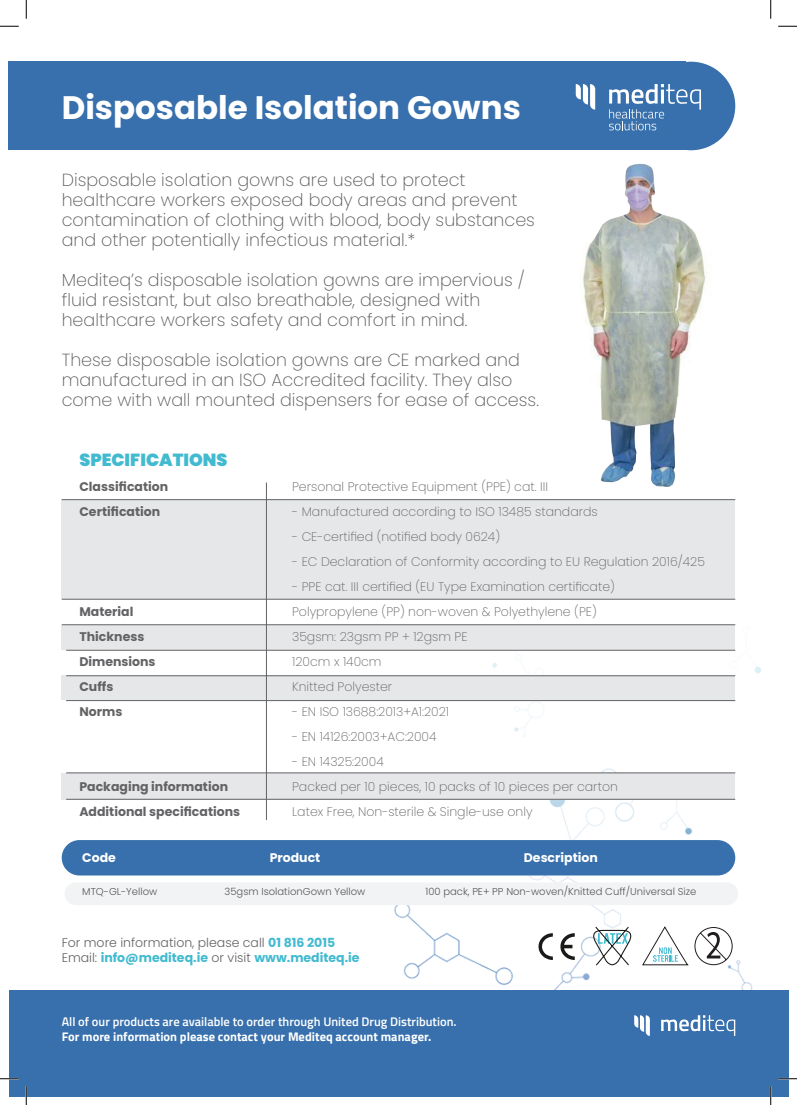
<style>
.page{position:relative;width:797px;height:1105px;background:#fff}
.page>*{position:absolute;margin:0;border:0;box-sizing:border-box;transform-origin:0 0}
.t1{font:700 32.5px "Poppins";color:#fff}
.t2{font:200 17.5px/20px "Poppins";color:#57585a}
.t3{font:900 17.5px "Poppins";color:#42bad0}
.t4{font:200 12.5px "Poppins";color:#636366}
.t5{font:700 12.5px "Poppins";color:#636366}
.t6{font:300 12.5px/15px "Poppins";color:#636366}
.t7{font:600 12.5px "Titillium Web";color:#fff}
.t8{font:700 12.5px "Titillium Web";color:#fff}
.t9{font:700 12.5px "Poppins";color:#fff}
.t10{font:300 10px "Poppins";color:#57585a}
.s1{font-weight:700;color:#42bad0}
</style>
<div class="page">
<img style="left:372px;top:624px;width:389px;height:366px">
<div style="left:62px;top:500px;width:673px;height:99px;background:#e6e7e9"></div>
<div style="left:62px;top:625px;width:673px;height:25px;background:#e6e7e9"></div>
<div style="left:62px;top:675px;width:673px;height:25px;background:#e6e7e9"></div>
<div style="left:62px;top:773px;width:673px;height:26px;background:#e6e7e9"></div>
<div style="left:62px;top:840px;width:673px;height:35px;background:#3770ad;border-radius:18px"></div>
<div style="left:9px;top:62px;width:676px;height:88px;background:#3770ad"></div>
<div style="left:646px;top:62px;width:89px;height:88px;background:#3770ad;border-radius:50%"></div>
<svg style="left:575px;top:84px;width:20px;height:26px"></svg>
<svg style="left:609px;top:84px;width:92px;height:46px"></svg>
<div style="left:65px;top:882px;width:673px;height:23px;background:#f2f3f4;border-radius:11px"></div>
<div style="left:9px;top:990px;width:779px;height:106px;background:#3770ad"></div>
<svg style="left:634px;top:1015px;width:16px;height:21px"></svg>
<svg style="left:661px;top:1015px;width:74px;height:21px"></svg>
<svg style="left:560px;top:933px;width:14px;height:27px"></svg>
<svg style="left:538px;top:933px;width:15px;height:27px"></svg>
<svg style="left:641px;top:926px;width:47px;height:39px"></svg>
<svg style="left:589px;top:926px;width:46px;height:39px"></svg>
<svg style="left:694px;top:926px;width:38px;height:39px"></svg>
<hr style="left:62px;top:499px;width:673px;height:1px;background:#636366">
<hr style="left:62px;top:599px;width:673px;height:1px;background:#636366">
<hr style="left:62px;top:624px;width:673px;height:1px;background:#636366">
<hr style="left:66px;top:650px;width:669px;height:1px;background:#636366">
<hr style="left:66px;top:675px;width:669px;height:1px;background:#636366">
<hr style="left:66px;top:700px;width:669px;height:1px;background:#636366">
<hr style="left:66px;top:772px;width:669px;height:1px;background:#636366">
<hr style="left:66px;top:799px;width:669px;height:1px;background:#636366">
<img style="left:582px;top:163px;width:124px;height:324px">
<hr style="left:266px;top:482px;width:1px;height:338px;background:#636366">
<svg style="left:0;top:25px;width:19px;height:2px"></svg>
<svg style="left:778px;top:25px;width:19px;height:2px"></svg>
<svg style="left:0;top:1078px;width:19px;height:1px"></svg>
<svg style="left:778px;top:1078px;width:19px;height:1px"></svg>
<svg style="left:25px;top:0;width:2px;height:19px"></svg>
<svg style="left:25px;top:1086px;width:2px;height:19px"></svg>
<svg style="left:770px;top:0;width:1px;height:19px"></svg>
<svg style="left:770px;top:1086px;width:1px;height:19px"></svg>
<h1 class="t1" style="left:62px;top:89px;width:460px">Disposable Isolation Gowns</h1>
<h2 class="t2" style="left:62px;top:170px;width:475px">Disposable isolation gowns are used to protect healthcare workers exposed body areas and prevent contamination of clothing with blood, body substances and other potentially infectious material.*</h2>
<h2 class="t2" style="left:62px;top:270px;width:464px">Mediteq’s disposable isolation gowns are impervious / fluid resistant, but also breathable, designed with healthcare workers safety and comfort in mind.</h2>
<h2 class="t2" style="left:62px;top:350px;width:478px">These disposable isolation gowns are CE marked and manufactured in an ISO Accredited facility. They also come with wall mounted dispensers for ease of access.</h2>
<h2 class="t3" style="left:79px;top:450px;width:150px">SPECIFICATIONS</h2>
<p class="t5" style="left:79px;top:480px;width:90px">Classification</p>
<p class="t4" style="left:292px;top:480px;width:257px">Personal Protective Equipment (PPE) cat. III</p>
<p class="t5" style="left:79px;top:505px;width:82px">Certification</p>
<p class="t4" style="left:292px;top:505px;width:307px">- Manufactured according to ISO 13485 standards</p>
<p class="t4" style="left:292px;top:530px;width:209px">- CE-certified (notified body 0624)</p>
<p class="t4" style="left:292px;top:555px;width:414px">- EC Declaration of Conformity according to EU Regulation 2016/425</p>
<p class="t4" style="left:292px;top:580px;width:324px">- PPE cat. III certified (EU Type Examination certificate)</p>
<p class="t5" style="left:79px;top:605px;width:55px">Material</p>
<p class="t4" style="left:292px;top:605px;width:306px">Polypropylene (PP) non-woven &amp; Polyethylene (PE)</p>
<p class="t5" style="left:79px;top:630px;width:66px">Thickness</p>
<p class="t4" style="left:292px;top:630px;width:177px">35gsm: 23gsm PP + 12gsm PE</p>
<p class="t5" style="left:79px;top:655px;width:78px">Dimensions</p>
<p class="t4" style="left:292px;top:655px;width:91px">120cm x 140cm</p>
<p class="t5" style="left:79px;top:680px;width:35px">Cuffs</p>
<p class="t4" style="left:292px;top:680px;width:102px">Knitted Polyester</p>
<p class="t5" style="left:79px;top:705px;width:44px">Norms</p>
<p class="t4" style="left:292px;top:705px;width:158px">- EN ISO 13688:2013+A1:2021</p>
<p class="t4" style="left:292px;top:730px;width:146px">- EN 14126:2003+AC:2004</p>
<p class="t4" style="left:292px;top:755px;width:93px">- EN 14325:2004</p>
<p class="t5" style="left:79px;top:780px;width:150px">Packaging information</p>
<p class="t4" style="left:292px;top:780px;width:327px">Packed per 10 pieces, 10 packs of 10 pieces per carton</p>
<p class="t5" style="left:79px;top:805px;width:162px">Additional specifications</p>
<p class="t4" style="left:292px;top:805px;width:242px">Latex Free, Non-sterile &amp; Single-use only</p>
<p class="t9" style="left:82px;top:850px;width:35px">Code</p>
<p class="t9" style="left:270px;top:850px;width:52px">Product</p>
<p class="t9" style="left:524px;top:850px;width:75px">Description</p>
<p class="t10" style="left:82px;top:886px;width:76px">MTQ-GL-Yellow</p>
<p class="t10" style="left:225px;top:886px;width:142px">35gsm IsolationGown Yellow</p>
<p class="t10" style="left:425px;top:886px;width:272px">100 pack, PE+ PP Non-woven/Knitted Cuff/Universal Size</p>
<p class="t6" style="left:62px;top:936px;width:299px">For more information, please call <span class="s1">01 816 2015<br></span>Email: <span class="s1">info@mediteq.ie</span> or visit <span class="s1">www.mediteq.ie</span></p>
<p class="t7" style="left:62px;top:1012px;width:396px">All of our products are available to order through United Drug Distribution.</p>
<p class="t8" style="left:62px;top:1027px;width:371px">For more information please contact your Mediteq account manager.</p>
</div>
